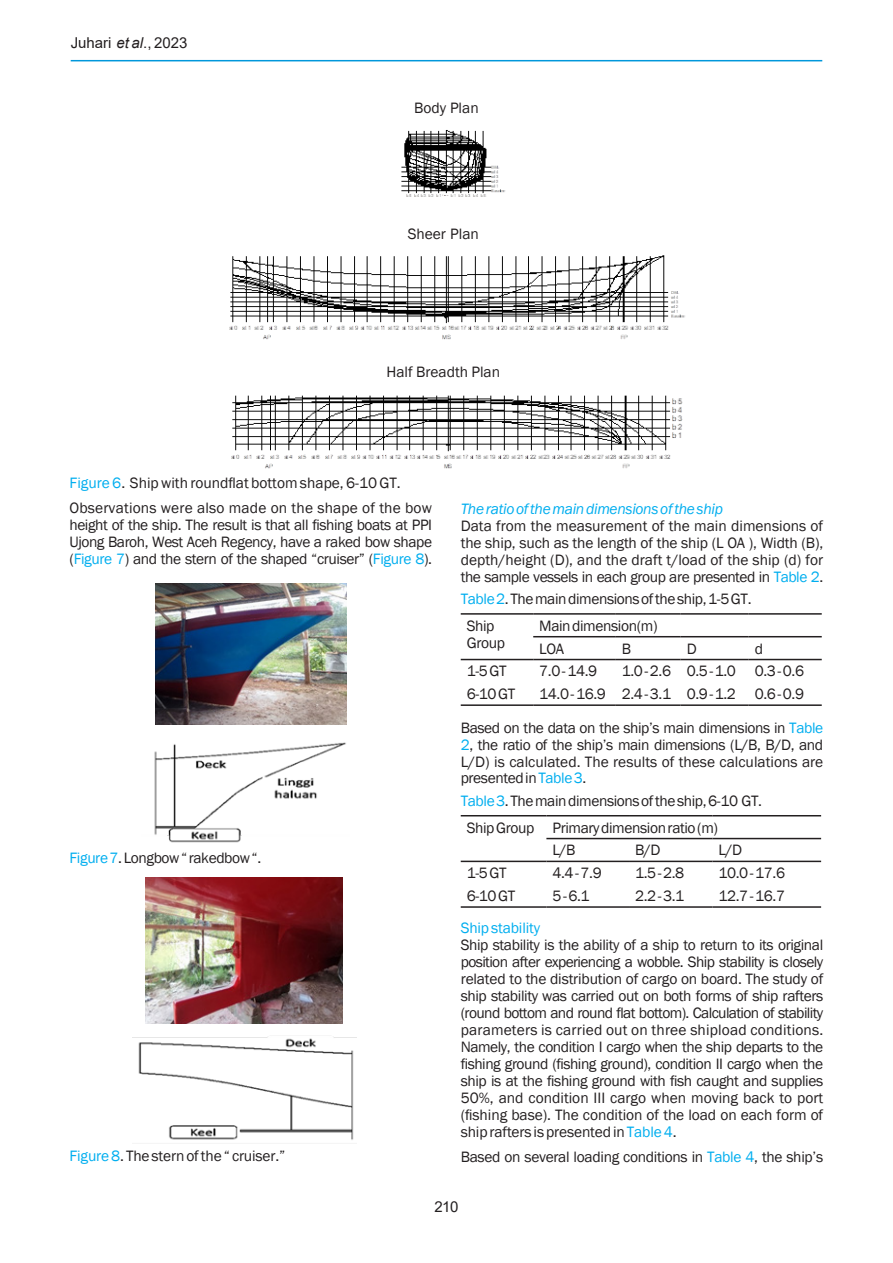
<style>
.page{position:relative;width:893px;height:1263px;background:#fff}
.page>*{position:absolute;margin:0;border:0;box-sizing:border-box;transform-origin:0 0}
.Isi{font:15.45px/17px "Franklin Gothic";letter-spacing:-.02em;color:#231f20;text-align:justify}
.Isi-2{font:15.45px/17px "Franklin Gothic";color:#231f20}
.Isi-3{font:15.45px "Franklin Gothic";letter-spacing:.01em;color:#231f20}
.Isi-4{font:italic 15.45px "Franklin Gothic";letter-spacing:-.02em;color:#00aeef}
.Isi-5{font:15.45px "Franklin Gothic";letter-spacing:-.01em;color:#00aeef}
.t1{font:15px "Arial";color:#231f20}
.s1{font-style:italic}
.s2{color:#00aeef}
</style>
<div class="page">
<hr style="left:461px;top:613px;width:72px;height:2px;background:#231f20">
<hr style="left:461px;top:659px;width:72px;height:1px;background:#231f20">
<hr style="left:533px;top:613px;width:83px;height:2px;background:#231f20">
<hr style="left:616px;top:613px;width:65px;height:2px;background:#231f20">
<hr style="left:681px;top:613px;width:68px;height:2px;background:#231f20">
<hr style="left:749px;top:613px;width:73px;height:2px;background:#231f20">
<hr style="left:533px;top:636px;width:83px;height:1px;background:#231f20">
<hr style="left:616px;top:636px;width:65px;height:1px;background:#231f20">
<hr style="left:681px;top:636px;width:68px;height:1px;background:#231f20">
<hr style="left:749px;top:636px;width:73px;height:1px;background:#231f20">
<hr style="left:533px;top:659px;width:83px;height:1px;background:#231f20">
<hr style="left:616px;top:659px;width:65px;height:1px;background:#231f20">
<hr style="left:681px;top:659px;width:68px;height:1px;background:#231f20">
<hr style="left:749px;top:659px;width:73px;height:1px;background:#231f20">
<hr style="left:461px;top:704px;width:72px;height:2px;background:#231f20">
<hr style="left:533px;top:704px;width:83px;height:2px;background:#231f20">
<hr style="left:616px;top:704px;width:65px;height:2px;background:#231f20">
<hr style="left:681px;top:704px;width:68px;height:2px;background:#231f20">
<hr style="left:749px;top:704px;width:73px;height:2px;background:#231f20">
<hr style="left:461px;top:815px;width:85px;height:1px;background:#231f20">
<hr style="left:461px;top:861px;width:85px;height:1px;background:#231f20">
<hr style="left:546px;top:815px;width:83px;height:1px;background:#231f20">
<hr style="left:629px;top:815px;width:83px;height:1px;background:#231f20">
<hr style="left:712px;top:815px;width:109px;height:1px;background:#231f20">
<hr style="left:546px;top:838px;width:83px;height:1px;background:#231f20">
<hr style="left:629px;top:838px;width:83px;height:1px;background:#231f20">
<hr style="left:712px;top:838px;width:109px;height:1px;background:#231f20">
<hr style="left:546px;top:861px;width:83px;height:1px;background:#231f20">
<hr style="left:629px;top:861px;width:83px;height:1px;background:#231f20">
<hr style="left:712px;top:861px;width:109px;height:1px;background:#231f20">
<hr style="left:461px;top:906px;width:85px;height:2px;background:#231f20">
<hr style="left:546px;top:906px;width:83px;height:2px;background:#231f20">
<hr style="left:629px;top:906px;width:83px;height:2px;background:#231f20">
<hr style="left:712px;top:906px;width:109px;height:2px;background:#231f20">
<img style="left:229px;top:130px;width:456px;height:339px">
<img style="left:155px;top:584px;width:191px;height:141px">
<img style="left:154px;top:742px;width:192px;height:101px">
<img style="left:146px;top:877px;width:196px;height:147px">
<img style="left:132px;top:1037px;width:225px;height:103px">
<svg style="left:385px;top:207px;width:126px;height:40px"></svg>
<div style="left:387px;top:355px;width:126px;height:19px;background:#fff"></div>
<hr style="left:71px;top:60px;width:751px;height:1px;background:#0097db">
<p class="t1" style="left:71px;top:33px;width:118px">Juhari <span class="s1">et al</span>., 2023</p>
<p class="Isi-2" style="left:414px;top:100px;width:66px">Body Plan</p>
<p class="Isi-2" style="left:408px;top:226px;width:73px">Sheer Plan</p>
<p class="Isi-2" style="left:386px;top:364px;width:115px">Half Breadth Plan</p>
<p class="Isi-2" style="left:70px;top:475px;width:333px"><span class="s2">Figure 6</span>. Ship with roundflat bottom shape, 6-10 GT.</p>
<p class="Isi-3" style="left:70px;top:499px;width:364px">Observations were also made on the shape of the bow</p>
<p class="Isi" style="left:70px;top:517px;width:364px">height of the ship. The result is that all fishing boats at PPI Ujong Baroh, West Aceh Regency, have a raked bow shape (<span class="s2">Figure 7</span>) and the stern of the shaped “cruiser” (<span class="s2">Figure 8</span>).</p>
<p class="Isi" style="left:70px;top:849px;width:193px"><span class="s2">Figure 7</span>. Longbow “ rakedbow “.</p>
<p class="Isi" style="left:70px;top:1148px;width:217px"><span class="s2">Figure 8</span>. The stern of the “ cruiser.”</p>
<p class="Isi-4" style="left:461px;top:499px;width:264px">The ratio of the main dimensions of the ship</p>
<p class="Isi-2" style="left:461px;top:517px;width:364px">Data from the measurement of the main dimensions of</p>
<p class="Isi-2" style="left:461px;top:534px;width:364px">the ship, such as the length of the ship (L OA ), Width (B), depth/height (D), and the draft t/load of the ship (d) for</p>
<p class="Isi" style="left:461px;top:568px;width:364px">the sample vessels in each group are presented in <span class="s2">Table 2</span>.</p>
<p class="Isi" style="left:461px;top:591px;width:292px"><span class="s2">Table 2</span>. The main dimensions of the ship, 1-5 GT.</p>
<p class="Isi" style="left:467px;top:617px;width:40px">Ship<br>Group</p>
<p class="Isi" style="left:539px;top:617px;width:120px">Main dimension(m)</p>
<p class="Isi" style="left:539px;top:640px;width:26px">LOA</p>
<p class="Isi" style="left:622px;top:640px;width:11px">B</p>
<p class="Isi" style="left:687px;top:640px;width:11px">D</p>
<p class="Isi" style="left:755px;top:640px;width:10px">d</p>
<p class="Isi" style="left:467px;top:663px;width:41px">1-5 GT</p>
<p class="Isi" style="left:539px;top:663px;width:60px">7.0 - 14.9</p>
<p class="Isi" style="left:622px;top:663px;width:51px">1.0 - 2.6</p>
<p class="Isi" style="left:687px;top:663px;width:51px">0.5 - 1.0</p>
<p class="Isi" style="left:755px;top:663px;width:51px">0.3 - 0.6</p>
<p class="Isi" style="left:467px;top:686px;width:50px">6-10 GT</p>
<p class="Isi" style="left:539px;top:686px;width:68px">14.0 - 16.9</p>
<p class="Isi" style="left:622px;top:686px;width:51px">2.4 - 3.1</p>
<p class="Isi" style="left:687px;top:686px;width:51px">0.9 - 1.2</p>
<p class="Isi" style="left:755px;top:686px;width:51px">0.6 - 0.9</p>
<p class="Isi" style="left:461px;top:719px;width:364px">Based on the data on the ship’s main dimensions in <span class="s2">Table</span></p>
<p class="Isi" style="left:461px;top:736px;width:364px"><span class="s2">2</span>, the ratio of the ship’s main dimensions (L/B, B/D, and</p>
<p class="Isi-2" style="left:461px;top:753px;width:364px">L/D) is calculated. The results of these calculations are presented in <span class="s2">Table 3</span>.</p>
<p class="Isi" style="left:461px;top:793px;width:303px"><span class="s2">Table 3</span>. The main dimensions of the ship, 6-10 GT.</p>
<p class="Isi" style="left:467px;top:819px;width:69px">Ship Group</p>
<p class="Isi" style="left:552px;top:819px;width:167px">Primary dimension ratio (m)</p>
<p class="Isi" style="left:552px;top:842px;width:25px">L/B</p>
<p class="Isi" style="left:635px;top:842px;width:27px">B/D</p>
<p class="Isi" style="left:718px;top:842px;width:25px">L/D</p>
<p class="Isi" style="left:467px;top:865px;width:41px">1-5 GT</p>
<p class="Isi" style="left:552px;top:865px;width:51px">4.4 - 7.9</p>
<p class="Isi" style="left:635px;top:865px;width:51px">1.5 - 2.8</p>
<p class="Isi" style="left:718px;top:865px;width:68px">10.0 - 17.6</p>
<p class="Isi" style="left:467px;top:888px;width:50px">6-10 GT</p>
<p class="Isi" style="left:552px;top:888px;width:39px">5 - 6.1</p>
<p class="Isi" style="left:635px;top:888px;width:51px">2.2 - 3.1</p>
<p class="Isi" style="left:718px;top:888px;width:68px">12.7 - 16.7</p>
<p class="Isi-5" style="left:461px;top:918px;width:81px">Ship stability</p>
<p class="Isi" style="left:461px;top:937px;width:364px">Ship stability is the ability of a ship to return to its original position after experiencing a wobble. Ship stability is closely related to the distribution of cargo on board. The study of ship stability was carried out on both forms of ship rafters (round bottom and round flat bottom). Calculation of stability parameters is carried out on three shipload conditions.<br>Namely, the condition I cargo when the ship departs to the fishing ground (fishing ground), condition II cargo when the ship is at the fishing ground with fish caught and supplies 50%, and condition III cargo when moving back to port (fishing base). The condition of the load on each form of</p>
<p class="Isi" style="left:461px;top:1123px;width:217px">ship rafters is presented in <span class="s2">Table 4</span>.</p>
<p class="Isi" style="left:461px;top:1149px;width:364px">Based on several loading conditions in <span class="s2">Table 4</span>, the ship’s</p>
<p class="t1" style="left:434px;top:1197px;width:26px">210</p>
</div>
